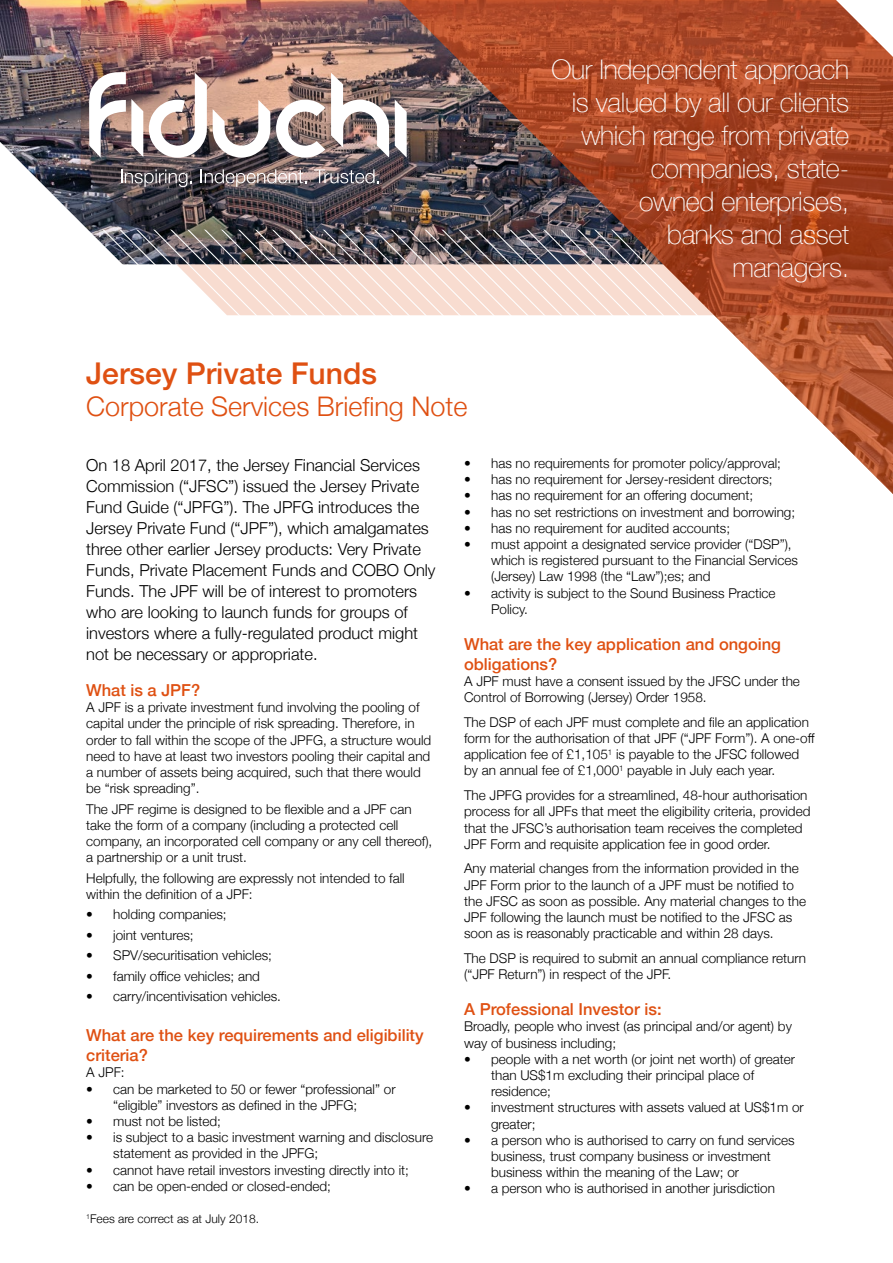
<style>
.page{position:relative;width:893px;height:1263px;background:#fff}
.page>*{position:absolute;margin:0;border:0;box-sizing:border-box;transform-origin:0 0}
.t1{font:500 30px "Helvetica Neue";color:#df5012}
.t2{font:100 27px/33px "Helvetica Neue";letter-spacing:-.01em;color:#fff;text-align:right}
.t3{font:300 27px "Helvetica Neue";color:#df5012}
.t4{font:300 16.5px/21px "Helvetica Neue";color:#000}
.t5{font:500 16.5px/19.8px "Helvetica Neue";color:#df5012}
.t6{font:300 13.5px/16.2px "Helvetica Neue";color:#000}
.t7{font:300 12px "Helvetica Neue";color:#000}
</style>
<div class="page">
<img style="left:0;top:0;width:81px;height:71px">
<svg style="left:741px;top:315px;width:152px;height:179px"></svg>
<img style="left:81px;top:0;width:812px;height:315px">
<svg style="left:528px;top:230px;width:213px;height:112px"></svg>
<img style="left:0;top:71px;width:528px;height:245px">
<svg style="left:836px;top:0;width:57px;height:57px"></svg>
<p class="t1" style="left:86px;top:349px;width:292px">Jersey Private Funds</p>
<p class="t3" style="left:86px;top:385px;width:383px">Corporate Services Briefing Note</p>
<p class="t2" style="left:551px;top:51px;width:299px">Our Independent approach is valued by all our clients which range from private companies, state-<br>owned enterprises,<br>banks and asset managers.</p>
<p class="t4" style="left:86px;top:453px;width:351px">On 18 April 2017, the Jersey Financial Services Commission (“JFSC”) issued the Jersey Private Fund Guide (“JPFG”). The JPFG introduces the Jersey Private Fund (“JPF”), which amalgamates three other earlier Jersey products: Very Private Funds, Private Placement Funds and COBO Only Funds. The JPF will be of interest to promoters who are looking to launch funds for groups of investors where a fully-regulated product might not be necessary or appropriate.</p>
<p class="t5" style="left:86px;top:679px;width:116px">What is a JPF?</p>
<p class="t6" style="left:86px;top:698px;width:347px">A JPF is a private investment fund involving the pooling of capital under the principle of risk spreading. Therefore, in order to fall within the scope of the JPFG, a structure would need to have at least two investors pooling their capital and a number of assets being acquired, such that there would be “risk spreading”.</p>
<p class="t6" style="left:86px;top:800px;width:348px">The JPF regime is designed to be flexible and a JPF can take the form of a company (including a protected cell company, an incorporated cell company or any cell thereof), a partnership or a unit trust.</p>
<p class="t6" style="left:86px;top:869px;width:320px">Helpfully, the following are expressly not intended to fall within the definition of a JPF:</p>
<p class="t6" style="left:86px;top:905px;width:142px">• holding companies;</p>
<p class="t6" style="left:86px;top:926px;width:109px">• joint ventures;</p>
<p class="t6" style="left:86px;top:946px;width:187px">• SPV/securitisation vehicles;</p>
<p class="t6" style="left:86px;top:967px;width:175px">• family office vehicles; and</p>
<p class="t6" style="left:86px;top:987px;width:196px">• carry/incentivisation vehicles.</p>
<p class="t5" style="left:86px;top:1024px;width:339px">What are the key requirements and eligibility criteria?</p>
<p class="t6" style="left:86px;top:1063px;width:40px">A JPF:</p>
<p class="t6" style="left:113px;top:1080px;width:284px;text-indent:-27px">• can be marketed to 50 or fewer “professional” or “eligible” investors as defined in the JPFG;</p>
<p class="t6" style="left:86px;top:1112px;width:136px">• must not be listed;</p>
<p class="t6" style="left:113px;top:1128px;width:321px;text-indent:-27px">• is subject to a basic investment warning and disclosure statement as provided in the JPFG;</p>
<p class="t6" style="left:86px;top:1161px;width:324px">• cannot have retail investors investing directly into it;</p>
<p class="t6" style="left:86px;top:1177px;width:246px">• can be open-ended or closed-ended;</p>
<p class="t7" style="left:86px;top:1208px;width:174px"><sup>1</sup>Fees are correct as at July 2018.</p>
<p class="t6" style="left:464px;top:454px;width:318px">• has no requirements for promoter policy/approval;</p>
<p class="t6" style="left:464px;top:470px;width:310px">• has no requirement for Jersey-resident directors;</p>
<p class="t6" style="left:464px;top:487px;width:291px">• has no requirement for an offering document;</p>
<p class="t6" style="left:464px;top:503px;width:333px">• has no set restrictions on investment and borrowing;</p>
<p class="t6" style="left:464px;top:519px;width:268px">• has no requirement for audited accounts;</p>
<p class="t6" style="left:491px;top:535px;width:308px;text-indent:-27px">• must appoint a designated service provider (“DSP”), which is registered pursuant to the Financial Services (Jersey) Law 1998 (the “Law”);es; and</p>
<p class="t6" style="left:491px;top:584px;width:286px;text-indent:-27px">• activity is subject to the Sound Business Practice<br>Policy.</p>
<p class="t5" style="left:464px;top:633px;width:318px">What are the key application and ongoing obligations?</p>
<p class="t6" style="left:464px;top:672px;width:337px">A JPF must have a consent issued by the JFSC under the<br>Control of Borrowing (Jersey) Order 1958.</p>
<p class="t6" style="left:464px;top:713px;width:352px">The DSP of each JPF must complete and file an application form for the authorisation of that JPF (“JPF Form”). A one-off application fee of £1,105<sup>1</sup> is payable to the JFSC followed by an annual fee of £1,000<sup>1</sup> payable in July each year.</p>
<p class="t6" style="left:464px;top:786px;width:348px">The JPFG provides for a streamlined, 48-hour authorisation process for all JPFs that meet the eligibility criteria, provided that the JFSC’s authorisation team receives the completed JPF Form and requisite application fee in good order.</p>
<p class="t6" style="left:464px;top:859px;width:344px">Any material changes from the information provided in the JPF Form prior to the launch of a JPF must be notified to the JFSC as soon as possible. Any material changes to the JPF following the launch must be notified to the JFSC as soon as is reasonably practicable and within 28 days.</p>
<p class="t6" style="left:464px;top:949px;width:344px">The DSP is required to submit an annual compliance return (“JPF Return”) in respect of the JPF.</p>
<p class="t5" style="left:464px;top:998px;width:199px">A Professional Investor is:</p>
<p class="t6" style="left:464px;top:1017px;width:329px">Broadly, people who invest (as principal and/or agent) by way of business including;</p>
<p class="t6" style="left:491px;top:1050px;width:306px;text-indent:-27px">• people with a net worth (or joint net worth) of greater than US$1m excluding their principal place of residence;</p>
<p class="t6" style="left:491px;top:1098px;width:314px;text-indent:-27px">• investment structures with assets valued at US$1m or greater;</p>
<p class="t6" style="left:491px;top:1131px;width:305px;text-indent:-27px">• a person who is authorised to carry on fund services business, trust company business or investment business within the meaning of the Law; or</p>
<p class="t6" style="left:464px;top:1179px;width:312px">• a person who is authorised in another jurisdiction</p>
</div>
